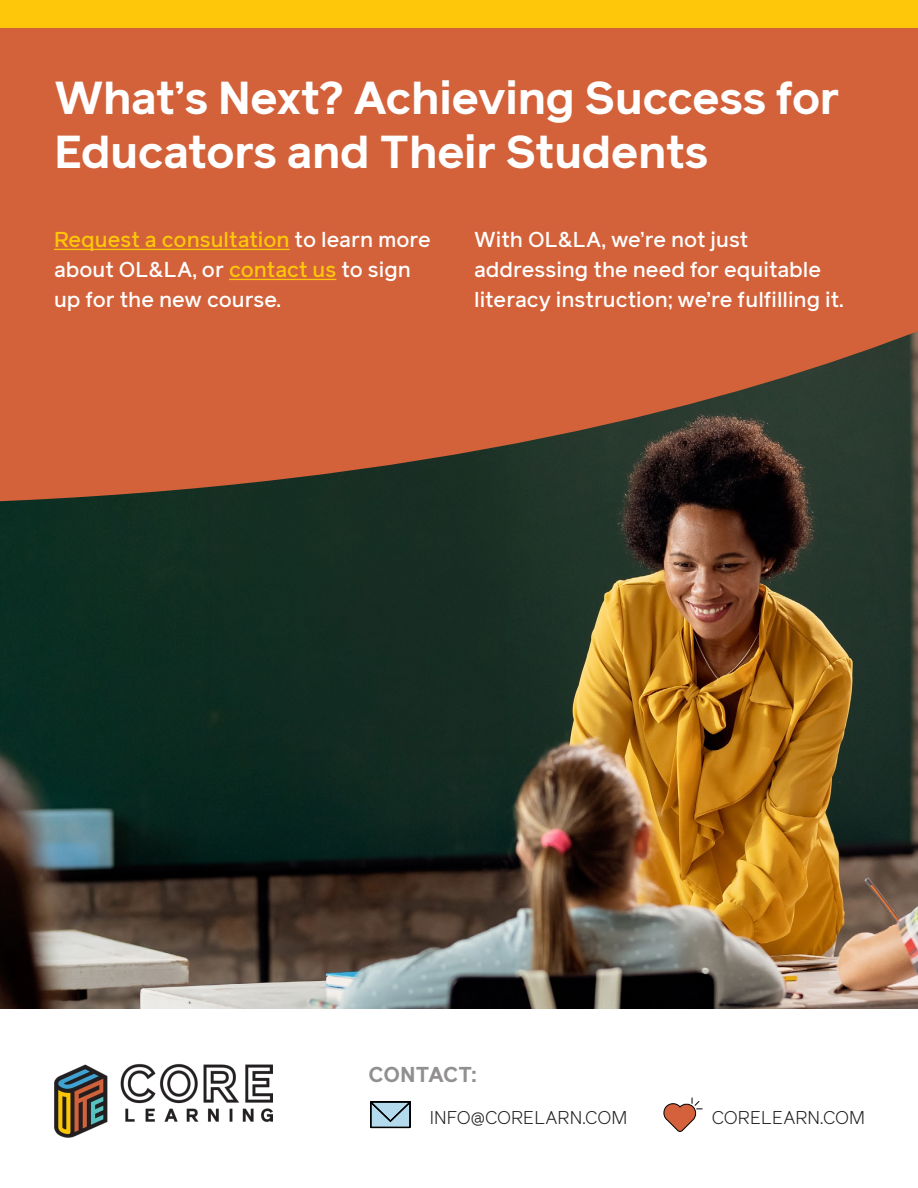
<style>
.page{position:relative;width:918px;height:1188px;background:#fff}
.page>*{position:absolute;margin:0;border:0;box-sizing:border-box;transform-origin:0 0}
.t1{font:700 45px/54px "Reader";letter-spacing:-.02em;color:#fff}
.t2{font:500 21px/30px "Reader";color:#fff}
.t3{font:700 21px "Reader";letter-spacing:-.02em;color:#918f90}
.t4{font:300 18px "Reader";color:#221f20}
.s1{color:#ffc709}
</style>
<div class="page">
<img style="left:0;top:520px;width:918px;height:489px">
<svg style="left:0;top:28px;width:918px;height:492px;background:#b75a37"></svg>
<div style="left:0;top:0;width:918px;height:28px;background:#ffc709"></div>
<hr style="left:54px;top:249px;width:236px;height:1px;background:#ffc709">
<hr style="left:229px;top:279px;width:107px;height:1px;background:#ffc709">
<img style="left:54px;top:1063px;width:219px;height:75px">
<svg style="left:370px;top:1101px;width:41px;height:27px"></svg>
<svg style="left:663px;top:1098px;width:39px;height:34px"></svg>
<h1 class="t1" style="left:54px;top:71px;width:787px">What’s Next? Achieving Success for<br>Educators and Their Students</h1>
<p class="t2" style="left:54px;top:224px;width:378px"><span class="s1">Request a consultation</span> to learn more about OL&amp;LA, or <span class="s1">contact us</span> to sign up for the new course.</p>
<p class="t2" style="left:474px;top:224px;width:371px">With OL&amp;LA, we’re not just addressing the need for equitable literacy instruction; we’re fulfilling it.</p>
<p class="t3" style="left:369px;top:1060px;width:110px">CONTACT:</p>
<p class="t4" style="left:430px;top:1107px;width:199px">INFO@CORELARN.COM</p>
<p class="t4" style="left:712px;top:1107px;width:155px">CORELEARN.COM</p>
</div>
